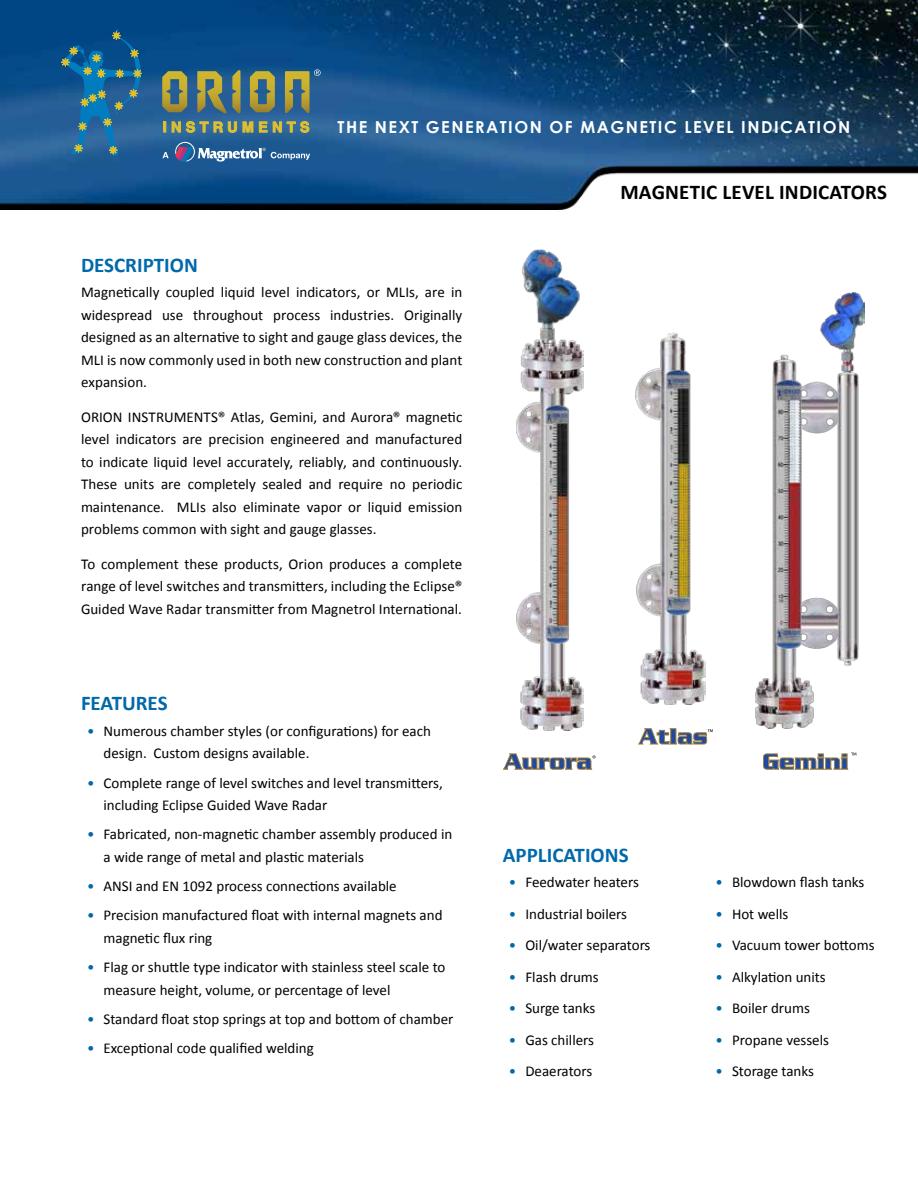
<style>
.page{position:relative;width:918px;height:1188px;background:#fff}
.page>*{position:absolute;margin:0;border:0;box-sizing:border-box;transform-origin:0 0}
.t1{font:700 21px "Calibri";color:#0069aa}
.t2{font:700 21px "Calibri";letter-spacing:.01em;color:#000}
.t3{font:700 16.5px "Century Gothic";letter-spacing:.09em;color:#fff}
.t4{font:15px/22.5px "Calibri";color:#000}
.s1{color:#0069aa}
</style>
<div class="page">
<img style="left:0;top:0;width:918px;height:210px">
<svg style="left:60px;top:29px;width:83px;height:128px;background:#236692"></svg>
<svg style="left:162px;top:71px;width:25px;height:41px"></svg>
<svg style="left:250px;top:71px;width:25px;height:41px"></svg>
<svg style="left:197px;top:70px;width:43px;height:44px;background:#77845e"></svg>
<svg style="left:164px;top:122px;width:2px;height:10px"></svg>
<svg style="left:172px;top:121px;width:65px;height:12px"></svg>
<svg style="left:243px;top:120px;width:10px;height:13px"></svg>
<svg style="left:259px;top:122px;width:8px;height:10px"></svg>
<svg style="left:273px;top:121px;width:36px;height:12px"></svg>
<svg style="left:163px;top:152px;width:6px;height:6px"></svg>
<svg style="left:175px;top:142px;width:135px;height:20px;background:#4d77a5"></svg>
<svg style="left:285px;top:69px;width:36px;height:45px;background:#687d6a"></svg>
<img style="left:517px;top:249px;width:67px;height:481px">
<svg style="left:638px;top:728px;width:75px;height:16px"></svg>
<svg style="left:503px;top:754px;width:93px;height:16px"></svg>
<svg style="left:763px;top:753px;width:93px;height:17px"></svg>
<img style="left:636px;top:333px;width:69px;height:372px">
<img style="left:755px;top:292px;width:109px;height:436px">
<p class="t3" style="left:338px;top:114px;width:514px">THE NEXT GENERATION OF MAGNETIC LEVEL INDICATION</p>
<h1 class="t1" style="left:81px;top:251px;width:118px">DESCRIPTION</h1>
<p class="t4" style="left:81px;top:281px;width:383px;text-align:justify">Magnetically coupled liquid level indicators, or MLIs, are in widespread use throughout process industries. Originally designed as an alternative to sight and gauge glass devices, the MLI is now commonly used in both new construction and plant expansion.</p>
<p class="t4" style="left:81px;top:406px;width:383px;text-align:justify">ORION INSTRUMENTS® Atlas, Gemini, and Aurora® magnetic level indicators are precision engineered and manufactured to indicate liquid level accurately, reliably, and continuously.<br>These units are completely sealed and require no periodic maintenance. MLIs also eliminate vapor or liquid emission problems common with sight and gauge glasses.</p>
<p class="t4" style="left:81px;top:553px;width:383px;text-align:justify">To complement these products, Orion produces a complete range of level switches and transmitters, including the Eclipse® Guided Wave Radar transmitter from Magnetrol International.</p>
<h1 class="t1" style="left:81px;top:690px;width:88px">FEATURES</h1>
<p class="t4" style="left:104px;top:720px;width:329px;text-indent:-16px"><span class="s1">•</span> Numerous chamber styles (or configurations) for each design. Custom designs available.</p>
<p class="t4" style="left:104px;top:771px;width:341px;text-indent:-16px"><span class="s1">•</span> Complete range of level switches and level transmitters, including Eclipse Guided Wave Radar</p>
<p class="t4" style="left:104px;top:823px;width:350px;text-indent:-16px"><span class="s1">•</span> Fabricated, non-magnetic chamber assembly produced in a wide range of metal and plastic materials</p>
<p class="t4" style="left:87px;top:875px;width:311px"><span class="s1">•</span> ANSI and EN 1092 process connections available</p>
<p class="t4" style="left:104px;top:904px;width:341px;text-indent:-16px"><span class="s1">•</span> Precision manufactured float with internal magnets and magnetic flux ring</p>
<p class="t4" style="left:104px;top:956px;width:344px;text-indent:-16px"><span class="s1">•</span> Flag or shuttle type indicator with stainless steel scale to measure height, volume, or percentage of level</p>
<p class="t4" style="left:87px;top:1008px;width:368px"><span class="s1">•</span> Standard float stop springs at top and bottom of chamber</p>
<p class="t4" style="left:87px;top:1037px;width:228px"><span class="s1">•</span> Exceptional code qualified welding</p>
<h1 class="t2" style="left:620px;top:179px;width:268px">MAGNETIC LEVEL INDICATORS</h1>
<h1 class="t1" style="left:503px;top:841px;width:127px">APPLICATIONS</h1>
<p class="t4" style="left:509px;top:871px;width:132px"><span class="s1">•</span> Feedwater heaters</p>
<p class="t4" style="left:509px;top:903px;width:120px"><span class="s1">•</span> Industrial boilers</p>
<p class="t4" style="left:509px;top:934px;width:143px"><span class="s1">•</span> Oil/water separators</p>
<p class="t4" style="left:509px;top:966px;width:91px"><span class="s1">•</span> Flash drums</p>
<p class="t4" style="left:509px;top:997px;width:88px"><span class="s1">•</span> Surge tanks</p>
<p class="t4" style="left:509px;top:1029px;width:87px"><span class="s1">•</span> Gas chillers</p>
<p class="t4" style="left:509px;top:1060px;width:85px"><span class="s1">•</span> Deaerators</p>
<p class="t4" style="left:716px;top:871px;width:150px"><span class="s1">•</span> Blowdown flash tanks</p>
<p class="t4" style="left:716px;top:903px;width:74px"><span class="s1">•</span> Hot wells</p>
<p class="t4" style="left:716px;top:934px;width:161px"><span class="s1">•</span> Vacuum tower bottoms</p>
<p class="t4" style="left:716px;top:966px;width:112px"><span class="s1">•</span> Alkylation units</p>
<p class="t4" style="left:716px;top:997px;width:96px"><span class="s1">•</span> Boiler drums</p>
<p class="t4" style="left:716px;top:1029px;width:115px"><span class="s1">•</span> Propane vessels</p>
<p class="t4" style="left:716px;top:1060px;width:100px"><span class="s1">•</span> Storage tanks</p>
</div>
